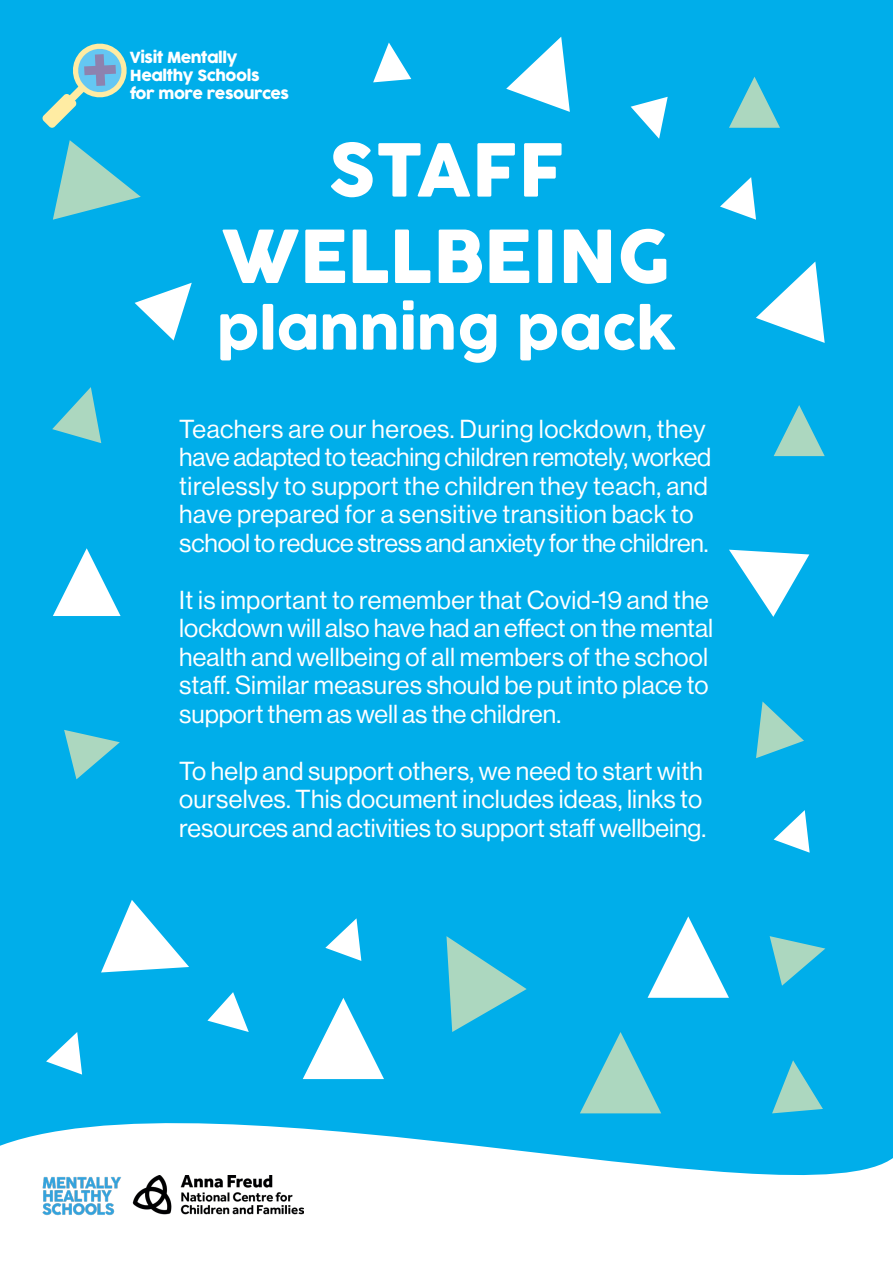
<style>
.page{position:relative;width:893px;height:1263px;background:#fff}
.page>*{position:absolute;margin:0;border:0;box-sizing:border-box;transform-origin:0 0}
.t1{font:72px/86.4px "Cocogoose";color:#fff;text-align:center}
.t2{font:55.5px "Cocogoose";color:#fff}
.t3{font:25.5px/28.5px "N Haas Grotesk DS Pro 55 Rg";letter-spacing:.01em;color:#fff}
.t4{font:15px/18px "Cocogoose";letter-spacing:-.03em;color:#fff}
</style>
<div class="page">
<div style="left:0;top:0;width:893px;height:1214px;background:#00aeea"></div>
<img style="left:43px;top:1175px;width:260px;height:41px">
<svg style="left:648px;top:916px;width:81px;height:82px"></svg>
<svg style="left:446px;top:936px;width:81px;height:96px;background:#51c1d5"></svg>
<svg style="left:506px;top:37px;width:64px;height:75px"></svg>
<svg style="left:53px;top:548px;width:68px;height:68px"></svg>
<svg style="left:729px;top:550px;width:80px;height:67px"></svg>
<svg style="left:53px;top:140px;width:88px;height:80px;background:#50c1d5"></svg>
<svg style="left:135px;top:283px;width:57px;height:57px"></svg>
<svg style="left:303px;top:998px;width:81px;height:81px"></svg>
<svg style="left:101px;top:900px;width:88px;height:72px"></svg>
<svg style="left:756px;top:261px;width:69px;height:82px"></svg>
<svg style="left:729px;top:77px;width:51px;height:51px;background:#56c2d4"></svg>
<svg style="left:42px;top:41px;width:87px;height:87px;background:#46bad9"></svg>
<svg style="left:580px;top:1032px;width:81px;height:81px;background:#55c2d4"></svg>
<svg style="left:774px;top:405px;width:51px;height:51px;background:#55c2d4"></svg>
<svg style="left:64px;top:730px;width:56px;height:49px;background:#51c1d5"></svg>
<svg style="left:756px;top:701px;width:48px;height:57px;background:#51c1d5"></svg>
<svg style="left:52px;top:387px;width:49px;height:56px;background:#51c1d5"></svg>
<svg style="left:770px;top:936px;width:55px;height:50px;background:#51c1d5"></svg>
<svg style="left:772px;top:1060px;width:51px;height:53px;background:#52c1d5"></svg>
<svg style="left:46px;top:1032px;width:36px;height:42px"></svg>
<svg style="left:325px;top:918px;width:36px;height:43px"></svg>
<svg style="left:207px;top:992px;width:42px;height:40px"></svg>
<svg style="left:631px;top:97px;width:37px;height:42px"></svg>
<svg style="left:373px;top:43px;width:38px;height:39px"></svg>
<svg style="left:720px;top:177px;width:36px;height:43px"></svg>
<svg style="left:774px;top:810px;width:36px;height:43px"></svg>
<p class="t4" style="left:130px;top:50px;width:161px">Visit Mentally<br>Healthy Schools<br>for more resources</p>
<h1 class="t1" style="left:222px;top:130px;width:451px">STAFF<br>WELLBEING</h1>
<h2 class="t2" style="left:217px;top:291px;width:460px">planning pack</h2>
<p class="t3" style="left:179px;top:414px;width:533px">Teachers are our heroes. During lockdown, they have adapted to teaching children remotely, worked tirelessly to support the children they teach, and have prepared for a sensitive transition back to school to reduce stress and anxiety for the children.</p>
<p class="t3" style="left:179px;top:586px;width:535px">It is important to remember that Covid-19 and the lockdown will also have had an effect on the mental health and wellbeing of all members of the school staff. Similar measures should be put into place to support them as well as the children.</p>
<p class="t3" style="left:179px;top:757px;width:528px">To help and support others, we need to start with ourselves. This document includes ideas, links to resources and activities to support staff wellbeing.</p>
</div>
